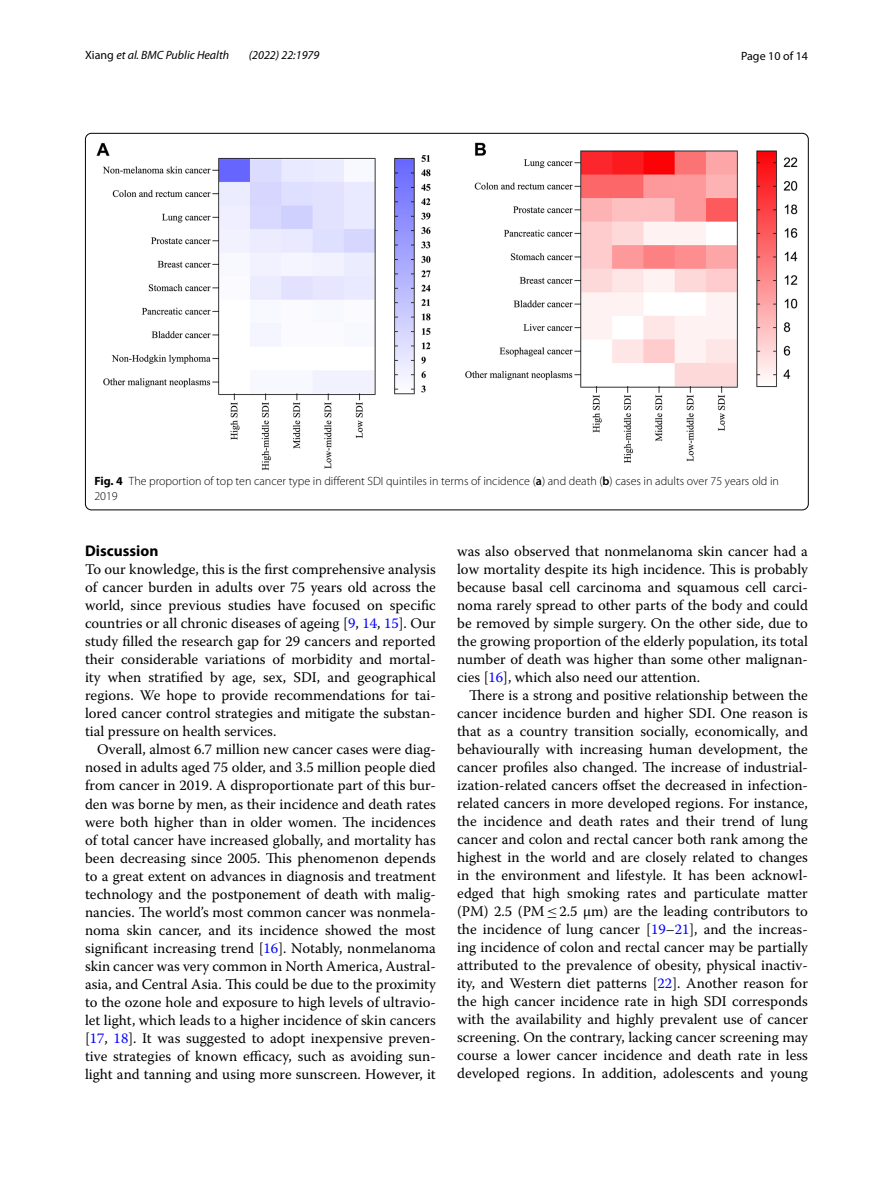
<style>
.page{position:relative;width:893px;height:1187px;background:#fff}
.page>*{position:absolute;margin:0;border:0;box-sizing:border-box;transform-origin:0 0}
.t1{font:700 15.45px "Myriad Pro";color:#000}
.t2{font:14.7px/18px "Warnock Pro";color:#000;text-align:justify}
.t3{font:300 12px/15px "Myriad Pro";color:#000}
.t4{font:italic 12px "Myriad Pro";color:#000}
.t5{font:12px "Myriad Pro";color:#000}
.s1{font-style:normal}
.s2{font-weight:700}
.s3{font-weight:600}
.s4{color:#00f}
.s5{font-family:"MTSY"}
</style>
<div class="page">
<img style="left:97px;top:142px;width:700px;height:328px">
<p class="t4" style="left:85px;top:48px;width:146px"><span class="s1">Xiang</span> et al. BMC Public Health</p>
<p class="t4" style="left:249px;top:48px;width:72px">(2022) 22:1979</p>
<p class="t5" style="left:741px;top:48px;width:68px">Page 10 of 14</p>
<p class="t3" style="left:94px;top:474px;width:686px"><span class="s2">Fig. 4</span> The proportion of top ten cancer type in different SDI quintiles in terms of incidence (<span class="s3">a</span>) and death (<span class="s3">b</span>) cases in adults over 75 years old in<br>2019</p>
<p class="t1" style="left:85px;top:541px;width:75px">Discussion</p>
<p class="t2" style="left:85px;top:560px;width:352px">To our knowledge, this is the first comprehensive analysis of cancer burden in adults over 75 years old across the world, since previous studies have focused on specific countries or all chronic diseases of ageing [<span class="s4">9</span>, <span class="s4">14</span>, <span class="s4">15</span>]. Our study filled the research gap for 29 cancers and reported their considerable variations of morbidity and mortal&shy;ity when stratified by age, sex, SDI, and geographical regions. We hope to provide recommendations for tai&shy;lored cancer control strategies and mitigate the substan&shy;tial pressure on health services.</p>
<p class="t2" style="left:85px;top:740px;width:352px;text-indent:12px">Overall, almost 6.7 million new cancer cases were diag&shy;nosed in adults aged 75 older, and 3.5 million people died from cancer in 2019. A disproportionate part of this bur&shy;den was borne by men, as their incidence and death rates were both higher than in older women. The incidences of total cancer have increased globally, and mortality has been decreasing since 2005. This phenomenon depends to a great extent on advances in diagnosis and treatment technology and the postponement of death with malig&shy;nancies. The world’s most common cancer was nonmela&shy;noma skin cancer, and its incidence showed the most significant increasing trend [<span class="s4">16</span>]. Notably, nonmelanoma skin cancer was very common in North America, Austral&shy;asia, and Central Asia. This could be due to the proximity to the ozone hole and exposure to high levels of ultravio&shy;let light, which leads to a higher incidence of skin cancers [<span class="s4">17</span>, <span class="s4">18</span>]. It was suggested to adopt inexpensive preven&shy;tive strategies of known efficacy, such as avoiding sun&shy;light and tanning and using more sunscreen. However, it</p>
<p class="t2" style="left:457px;top:541px;width:352px">was also observed that nonmelanoma skin cancer had a low mortality despite its high incidence. This is probably because basal cell carcinoma and squamous cell carci&shy;noma rarely spread to other parts of the body and could be removed by simple surgery. On the other side, due to the growing proportion of the elderly population, its total number of death was higher than some other malignan&shy;cies [<span class="s4">16</span>], which also need our attention.</p>
<p class="t2" style="left:457px;top:685px;width:352px;text-indent:12px">There is a strong and positive relationship between the cancer incidence burden and higher SDI. One reason is that as a country transition socially, economically, and behaviourally with increasing human development, the cancer profiles also changed. The increase of industrial&shy;ization-related cancers offset the decreased in infection&shy;related cancers in more developed regions. For instance, the incidence and death rates and their trend of lung cancer and colon and rectal cancer both rank among the highest in the world and are closely related to changes in the environment and lifestyle. It has been acknowl&shy;edged that high smoking rates and particulate matter (PM) 2.5 (PM<span class="s5">≤</span>2.5 μm) are the leading contributors to the incidence of lung cancer [<span class="s4">19</span>–<span class="s4">21</span>], and the increas&shy;ing incidence of colon and rectal cancer may be partially attributed to the prevalence of obesity, physical inactiv&shy;ity, and Western diet patterns [<span class="s4">22</span>]. Another reason for the high cancer incidence rate in high SDI corresponds with the availability and highly prevalent use of cancer screening. On the contrary, lacking cancer screening may course a lower cancer incidence and death rate in less developed regions. In addition, adolescents and young</p>
</div>
